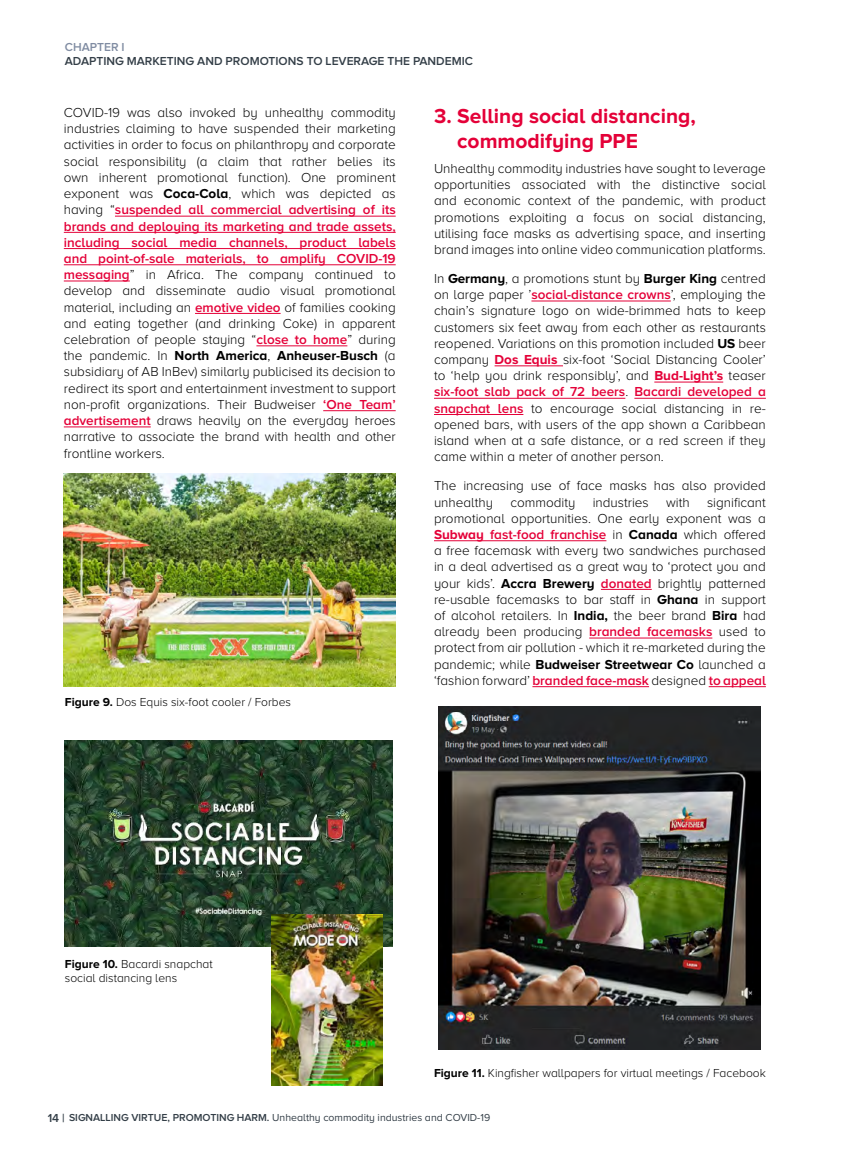
<style>
.page{position:relative;width:851px;height:1149px;background:#fff}
.page>*{position:absolute;margin:0;border:0;box-sizing:border-box;transform-origin:0 0}
.SUBT_01{font:700 21px/25.2px "Proxima Nova A";color:#e40138}
.TXT_01{font:300 13.5px/16.2px "Proxima Nova A";color:#000;text-align:justify}
.TXT_01-2{font:300 12px/14.4px "Proxima Nova A";color:#000}
.t1{font:600 12px "Proxima Nova A";color:#333e47}
.t2{font:600 12px "Proxima Nova A";color:#808ca2}
.t3{font:10.5px "Proxima Nova A";color:#333e47}
.s1{font-weight:700}
.s2{font-weight:600;color:#e40138}
.s3{font-weight:700;color:#e40138}
.s4{font-weight:600;font-size:12px}
.s5{font-weight:600}
</style>
<div class="page">
<hr style="left:115px;top:216px;width:280px;height:1px;background:#e40138">
<hr style="left:64px;top:232px;width:331px;height:1px;background:#e40138">
<hr style="left:64px;top:248px;width:331px;height:1px;background:#e40138">
<hr style="left:64px;top:264px;width:331px;height:1px;background:#e40138">
<hr style="left:64px;top:281px;width:66px;height:1px;background:#e40138">
<hr style="left:195px;top:313px;width:85px;height:1px;background:#e40138">
<hr style="left:256px;top:345px;width:91px;height:1px;background:#e40138">
<hr style="left:323px;top:410px;width:72px;height:1px;background:#e40138">
<hr style="left:64px;top:426px;width:87px;height:1px;background:#e40138">
<img style="left:64px;top:473px;width:331px;height:213px">
<img style="left:65px;top:740px;width:327px;height:205px">
<img style="left:271px;top:914px;width:111px;height:170px">
<hr style="left:531px;top:300px;width:139px;height:1px;background:#e40138">
<hr style="left:494px;top:365px;width:69px;height:1px;background:#e40138">
<hr style="left:654px;top:381px;width:69px;height:1px;background:#e40138">
<hr style="left:434px;top:398px;width:191px;height:1px;background:#e40138">
<hr style="left:634px;top:398px;width:131px;height:1px;background:#e40138">
<hr style="left:434px;top:414px;width:89px;height:1px;background:#e40138">
<hr style="left:434px;top:540px;width:172px;height:1px;background:#e40138">
<hr style="left:601px;top:589px;width:50px;height:1px;background:#e40138">
<hr style="left:589px;top:637px;width:123px;height:1px;background:#e40138">
<hr style="left:532px;top:686px;width:117px;height:1px;background:#e40138">
<hr style="left:708px;top:686px;width:57px;height:1px;background:#e40138">
<img style="left:438px;top:706px;width:322px;height:342px">
<p class="t2" style="left:65px;top:40px;width:61px">CHAPTER I</p>
<p class="t1" style="left:65px;top:54px;width:409px">ADAPTING MARKETING AND PROMOTIONS TO LEVERAGE THE PANDEMIC</p>
<p class="TXT_01" style="left:64px;top:104px;width:333px">COVID-19 was also invoked by unhealthy commodity industries claiming to have suspended their marketing activities in order to focus on philanthropy and corporate social responsibility (a claim that rather belies its own inherent promotional function). One prominent exponent was <span class="s1">Coca-Cola</span>, which was depicted as having “<span class="s2">suspended all commercial advertising of its brands and deploying its marketing and trade assets, including social media channels, product labels and point-of-sale materials, to amplify COVID-19 messaging</span>” in Africa. The company continued to develop and disseminate audio visual promotional material, including an <span class="s2">emotive video</span> of families cooking and eating together (and drinking Coke) in apparent celebration of people staying “<span class="s2">close to home</span>” during the pandemic. In <span class="s1">North America</span>, <span class="s1">Anheuser-Busch</span> (a subsidiary of AB InBev) similarly publicised its decision to redirect its sport and entertainment investment to support non-profit organizations. Their Budweiser <span class="s2">‘One Team’ advertisement</span> draws heavily on the everyday heroes narrative to associate the brand with health and other frontline workers.</p>
<p class="SUBT_01" style="left:457px;top:103px;width:240px;text-indent:-23px">3. Selling social distancing, commodifying PPE</p>
<p class="TXT_01" style="left:434px;top:160px;width:333px">Unhealthy commodity industries have sought to leverage opportunities associated with the distinctive social and economic context of the pandemic, with product promotions exploiting a focus on social distancing, utilising face masks as advertising space, and inserting brand images into online video communication platforms.</p>
<p class="TXT_01" style="left:434px;top:270px;width:333px">In <span class="s1">Germany</span>, a promotions stunt by <span class="s1">Burger King</span> centred on large paper ’<span class="s2">social-distance crowns</span>’, employing the chain’s signature logo on wide-brimmed hats to keep customers six feet away from each other as restaurants reopened. Variations on this promotion included <span class="s1">US</span> beer company <span class="s3">Dos Equis</span> six-foot ‘Social Distancing Cooler’ to ‘help you drink responsibly’, and <span class="s3">Bud-Light’s</span> teaser <span class="s2">six-foot slab pack of 72 beers</span>. <span class="s2">Bacardi developed a snapchat lens</span> to encourage social distancing in re&shy;opened bars, with users of the app shown a Caribbean island when at a safe distance, or a red screen if they came within a meter of another person.</p>
<p class="TXT_01" style="left:434px;top:477px;width:333px">The increasing use of face masks has also provided unhealthy</p>
<p class="TXT_01" style="left:434px;top:493px;width:333px;text-indent:273px">significant promotional opportunities. One early exponent was a <span class="s3">Subway</span> <span class="s2">fast-food franchise</span> in <span class="s1">Canada</span> which offered a free facemask with every two sandwiches purchased in a deal advertised as a great way to ‘protect you and your kids’. <span class="s1">Accra Brewery</span> <span class="s2">donated</span> brightly patterned re-usable facemasks to bar staff in <span class="s1">Ghana</span> in support of alcohol retailers. In <span class="s1">India,</span> the beer brand <span class="s1">Bira</span> had already been producing <span class="s2">branded facemasks</span> used to protect from air pollution - which it re-marketed during the pandemic; while <span class="s1">Budweiser Streetwear Co</span> launched a ‘fashion forward’ <span class="s2">branded face-mask</span> designed <span class="s2">to appeal</span></p>
<p class="TXT_01" style="left:510px;top:493px;width:66px">commodity</p>
<p class="TXT_01" style="left:592px;top:493px;width:58px">industries</p>
<p class="TXT_01" style="left:666px;top:493px;width:25px">with</p>
<p class="TXT_01-2" style="left:65px;top:694px;width:228px"><span class="s1">Figure 9.</span> Dos Equis six-foot cooler / Forbes</p>
<p class="TXT_01-2" style="left:65px;top:956px;width:149px"><span class="s1">Figure 10.</span> Bacardi snapchat social distancing lens</p>
<p class="TXT_01-2" style="left:434px;top:1065px;width:333px"><span class="s1">Figure 11.</span> Kingfisher wallpapers for virtual meetings / Facebook</p>
<p class="t3" style="left:48px;top:1111px;width:444px"><span class="s4">14 |</span> <span class="s5">SIGNALLING VIRTUE, PROMOTING HARM.</span> Unhealthy commodity industries and COVID-19</p>
</div>
